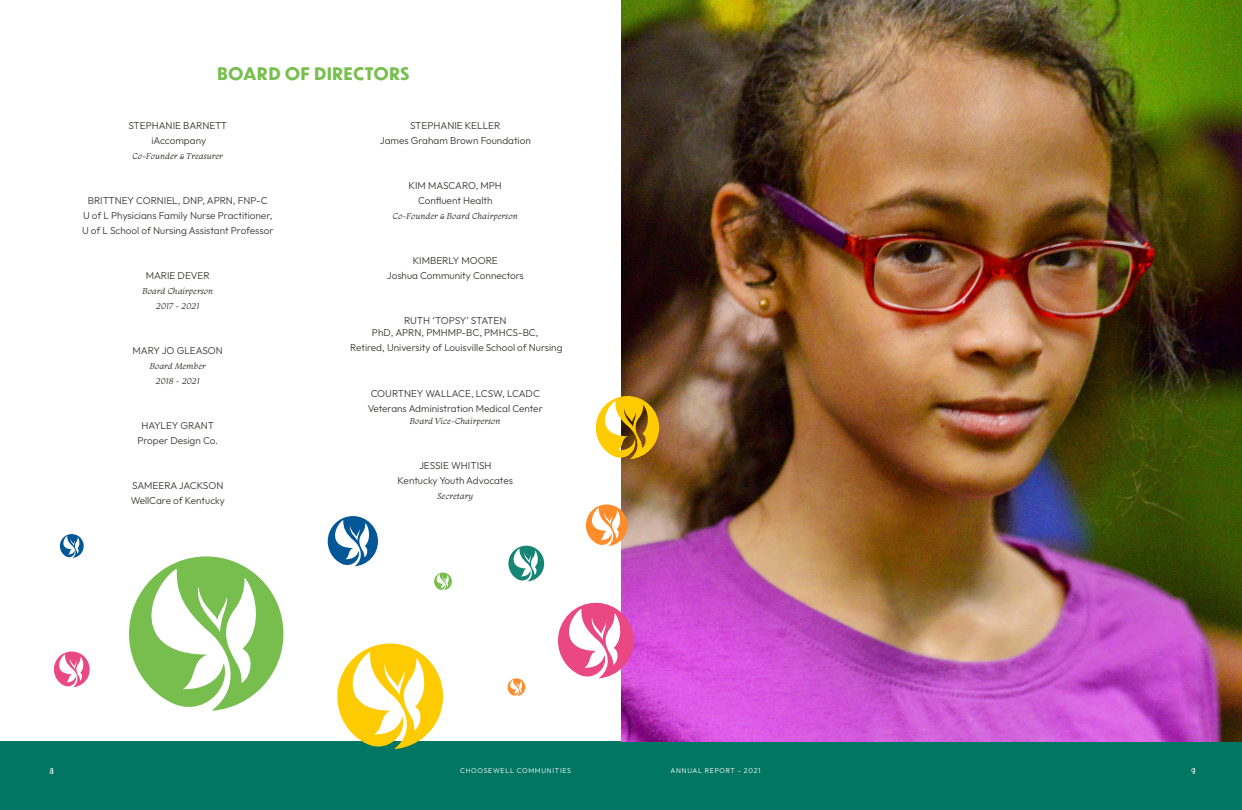
<style>
.page{position:relative;width:1242px;height:810px;background:#fff}
.page>*{position:absolute;margin:0;border:0;box-sizing:border-box;transform-origin:0 0}
.t1{font:700 17px "Dunbar Tall";letter-spacing:.05em;color:#77be4e}
.t2{font:300 10px "Outfit";color:#383935}
.t3{font:italic 9px "Monarcha";color:#383935}
.t4{font:300 8px "Outfit";color:#fff}
.t5{font:300 7px "Outfit";letter-spacing:.1em;color:#fff}
</style>
<div class="page">
<div style="left:0;top:741px;width:1242px;height:69px;background:#007663"></div>
<img style="left:621px;top:0;width:621px;height:741px">
<svg style="left:558px;top:603px;width:76px;height:79px"></svg>
<svg style="left:508px;top:678px;width:17px;height:18px"></svg>
<svg style="left:596px;top:396px;width:63px;height:66px"></svg>
<svg style="left:337px;top:644px;width:106px;height:105px"></svg>
<svg style="left:328px;top:516px;width:50px;height:51px"></svg>
<svg style="left:129px;top:556px;width:154px;height:155px"></svg>
<svg style="left:54px;top:652px;width:36px;height:36px"></svg>
<svg style="left:586px;top:504px;width:41px;height:44px"></svg>
<svg style="left:60px;top:534px;width:24px;height:24px"></svg>
<svg style="left:508px;top:546px;width:36px;height:36px"></svg>
<svg style="left:434px;top:573px;width:18px;height:18px"></svg>
<p class="t1" style="left:218px;top:61px;width:193px">BOARD OF DIRECTORS</p>
<p class="t2" style="left:128px;top:120px;width:100px">STEPHANIE BARNETT</p>
<p class="t2" style="left:151px;top:135px;width:56px">iAccompany</p>
<p class="t3" style="left:133px;top:150px;width:92px">Co-Founder &amp; Treasurer</p>
<p class="t2" style="left:88px;top:195px;width:181px">BRITTNEY CORNIEL, DNP, APRN, FNP-C</p>
<p class="t2" style="left:83px;top:210px;width:191px">U of L Physicians Family Nurse Practitioner,</p>
<p class="t2" style="left:82px;top:225px;width:193px">U of L School of Nursing Assistant Professor</p>
<p class="t2" style="left:146px;top:270px;width:66px">MARIE DEVER</p>
<p class="t3" style="left:142px;top:285px;width:72px">Board Chairperson</p>
<p class="t3" style="left:156px;top:300px;width:45px">2017 - 2021</p>
<p class="t2" style="left:133px;top:345px;width:92px">MARY JO GLEASON</p>
<p class="t3" style="left:150px;top:360px;width:58px">Board Member</p>
<p class="t3" style="left:156px;top:375px;width:45px">2018 - 2021</p>
<p class="t2" style="left:141px;top:420px;width:74px">HAYLEY GRANT</p>
<p class="t2" style="left:137px;top:435px;width:82px">Proper Design Co.</p>
<p class="t2" style="left:132px;top:480px;width:93px">SAMEERA JACKSON</p>
<p class="t2" style="left:131px;top:495px;width:96px">WellCare of Kentucky</p>
<p class="t2" style="left:410px;top:120px;width:92px">STEPHANIE KELLER</p>
<p class="t2" style="left:380px;top:135px;width:153px">James Graham Brown Foundation</p>
<p class="t2" style="left:409px;top:180px;width:95px">KIM MASCARO, MPH</p>
<p class="t2" style="left:418px;top:195px;width:76px">Confluent Health</p>
<p class="t3" style="left:393px;top:210px;width:126px">Co-Founder &amp; Board Chairperson</p>
<p class="t2" style="left:413px;top:255px;width:86px">KIMBERLY MOORE</p>
<p class="t2" style="left:387px;top:270px;width:139px">Joshua Community Connectors</p>
<p class="t2" style="left:404px;top:315px;width:104px">RUTH ‘TOPSY’ STATEN</p>
<p class="t2" style="left:372px;top:327px;width:168px">PhD, APRN, PMHMP-BC, PMHCS-BC,</p>
<p class="t2" style="left:350px;top:342px;width:214px">Retired, University of Louisville School of Nursing</p>
<p class="t2" style="left:371px;top:388px;width:171px">COURTNEY WALLACE, LCSW, LCADC</p>
<p class="t2" style="left:368px;top:403px;width:177px">Veterans Administration Medical Center</p>
<p class="t3" style="left:410px;top:415px;width:92px">Board Vice-Chairperson</p>
<p class="t2" style="left:419px;top:460px;width:74px">JESSIE WHITISH</p>
<p class="t2" style="left:398px;top:475px;width:117px">Kentucky Youth Advocates</p>
<p class="t3" style="left:437px;top:490px;width:37px">Secretary</p>
<p class="t4" style="left:49px;top:767px;width:6px">18</p>
<p class="t5" style="left:460px;top:767px;width:112px">CHOOSEWELL COMMUNITIES</p>
<p class="t5" style="left:671px;top:767px;width:91px">ANNUAL REPORT - 2021</p>
<p class="t4" style="left:1191px;top:767px;width:6px">19</p>
</div>
